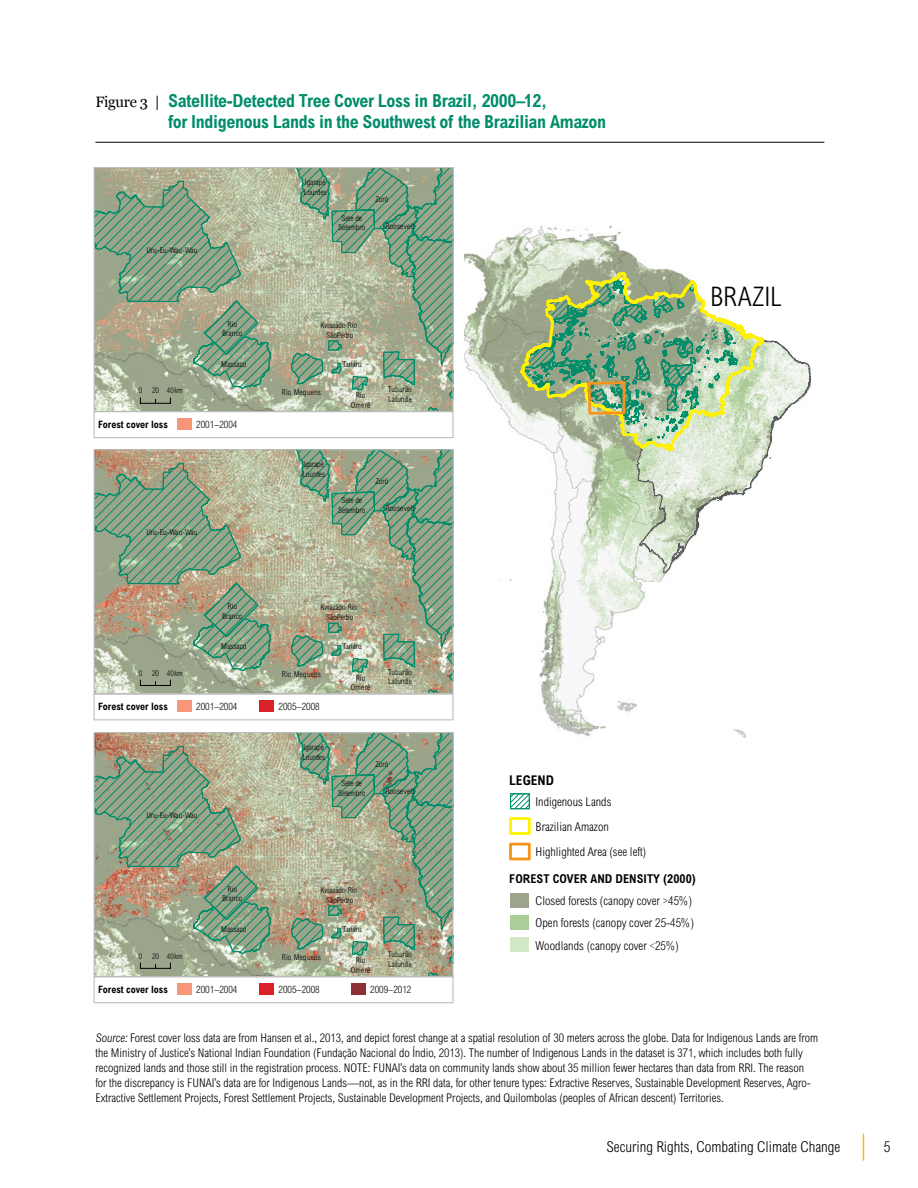
<style>
.page{position:relative;width:918px;height:1188px;background:#fff}
.page>*{position:absolute;margin:0;border:0;box-sizing:border-box;transform-origin:0 0}
.t1{font:300 condensed 27px "Arial MT Std";letter-spacing:-.005em;color:#000}
.t2{font:700 condensed 18px/21px "Arial MT Std";letter-spacing:-.02em;color:#008d6a}
.t3{font:300 condensed 15px "Arial MT Std";color:#000}
.t4{font:700 condensed 13.35px "Arial MT Std";color:#000}
.t5{font:300 condensed 12.3px/25.2px "Arial MT Std";color:#000}
.t6{font:700 condensed 12.3px "Arial MT Std";letter-spacing:.005em;color:#000}
.t7{font:300 condensed 12px/15px "Arial MT Std";color:#000}
.t8{font:300 condensed 10.2px "Arial MT Std";color:#000}
.t9{font:700 condensed 10.2px "Arial MT Std";color:#000}
.t10{font:300 condensed 8.1px/9.6px "Arial MT Std";color:#000;text-align:center}
.t11{font:300 condensed 8.1px/9.6px "Arial MT Std";letter-spacing:.03em;color:#000}
.t12{font:300 condensed 7.95px "Arial MT Std";color:#010101}
.s1{font-family:"Georgia";font-weight:400;font-stretch:normal;font-size:15px;color:#000}
</style>
<div class="page">
<svg style="left:863px;top:1134px;width:1px;height:27px"></svg>
<hr style="left:95px;top:142px;width:729px;height:1px;background:#000">
<img style="left:464px;top:225px;width:282px;height:513px">
<svg style="left:521px;top:367px;width:290px;height:206px"></svg>
<svg style="left:519px;top:267px;width:227px;height:186px"></svg>
<svg style="left:523px;top:272px;width:287px;height:288px"></svg>
<svg style="left:93px;top:167px;width:361px;height:272px;background:#a6b59c"></svg>
<div style="left:177px;top:419px;width:14px;height:11px;background:#f79679"></div>
<hr style="left:140px;top:403px;width:30px;height:1px;background:#010101">
<svg style="left:93px;top:449px;width:361px;height:272px;background:#a8b298"></svg>
<div style="left:177px;top:701px;width:14px;height:11px;background:#f79679"></div>
<div style="left:259px;top:701px;width:15px;height:11px;background:#db2128"></div>
<hr style="left:140px;top:685px;width:30px;height:1px;background:#010101">
<svg style="left:93px;top:732px;width:361px;height:272px;background:#a7b096"></svg>
<div style="left:177px;top:984px;width:14px;height:11px;background:#f79679"></div>
<div style="left:259px;top:984px;width:15px;height:11px;background:#db2128"></div>
<div style="left:351px;top:984px;width:14px;height:11px;background:#8e2f35"></div>
<hr style="left:140px;top:968px;width:30px;height:1px;background:#010101">
<svg style="left:512px;top:795px;width:16px;height:12px"></svg>
<div style="left:510px;top:793px;width:20px;height:16px;border:1px solid #008d6a"></div>
<div style="left:509px;top:817px;width:22px;height:18px;border:3px solid #fff200"></div>
<div style="left:509px;top:843px;width:22px;height:17px;border:3px solid #f7941e"></div>
<div style="left:511px;top:893px;width:18px;height:14px;background:#9ca58b"></div>
<div style="left:511px;top:915px;width:18px;height:15px;background:#abcd98"></div>
<div style="left:511px;top:937px;width:18px;height:15px;background:#d2e8c6"></div>
<h2 class="t2" style="left:168px;top:90px;width:440px;text-indent:-73px"><span class="s1">Figure 3 |</span> Satellite-Detected Tree Cover Loss in Brazil, 2000–12,<br>for Indigenous Lands in the Southwest of the Brazilian Amazon</h2>
<p class="t10" style="left:304px;top:176px;width:25px;line-height:10.5px;text-align:left">Igarapé<br>Lourdes</p>
<p class="t10" style="left:375px;top:195px;width:15px">Zoró</p>
<p class="t10" style="left:338px;top:213px;width:29px">Sete de<br>Setembro</p>
<p class="t11" style="left:385px;top:221px;width:30px">Roosevelt</p>
<p class="t10" style="left:146px;top:245px;width:53px">Uru-Eu-Wau-Wau</p>
<p class="t10" style="left:222px;top:319px;width:22px">Rio<br>Branco</p>
<p class="t10" style="left:321px;top:320px;width:38px">Kwazádo Rio<br>SãoPedro</p>
<p class="t10" style="left:221px;top:359px;width:27px">Massaco</p>
<p class="t10" style="left:343px;top:359px;width:21px">Tanaru</p>
<p class="t12" style="left:139px;top:386px;width:5px">0</p>
<p class="t12" style="left:167px;top:386px;width:17px">40km</p>
<p class="t12" style="left:152px;top:386px;width:9px">20</p>
<p class="t10" style="left:282px;top:387px;width:41px">Rio Mequens</p>
<p class="t10" style="left:351px;top:391px;width:21px">Rio<br>Omerê</p>
<p class="t11" style="left:388px;top:385px;width:25px">Tubarão<br>Latunde</p>
<p class="t9" style="left:98px;top:419px;width:71px">Forest cover loss</p>
<p class="t8" style="left:196px;top:419px;width:43px">2001–2004</p>
<p class="t10" style="left:302px;top:459px;width:25px;line-height:10.5px;text-align:left">Igarapé<br>Lourdes</p>
<p class="t10" style="left:375px;top:477px;width:15px">Zoró</p>
<p class="t10" style="left:338px;top:495px;width:29px">Sete de<br>Setembro</p>
<p class="t11" style="left:385px;top:503px;width:30px">Roosevelt</p>
<p class="t10" style="left:146px;top:527px;width:53px">Uru-Eu-Wau-Wau</p>
<p class="t10" style="left:222px;top:601px;width:22px">Rio<br>Branco</p>
<p class="t10" style="left:321px;top:603px;width:38px">Kwazádo Rio<br>SãoPedro</p>
<p class="t10" style="left:221px;top:641px;width:27px">Massaco</p>
<p class="t10" style="left:343px;top:642px;width:21px">Tanaru</p>
<p class="t12" style="left:139px;top:668px;width:5px">0</p>
<p class="t12" style="left:167px;top:668px;width:17px">40km</p>
<p class="t12" style="left:152px;top:668px;width:9px">20</p>
<p class="t10" style="left:282px;top:670px;width:41px">Rio Mequens</p>
<p class="t10" style="left:351px;top:673px;width:21px">Rio<br>Omerê</p>
<p class="t11" style="left:388px;top:667px;width:25px">Tubarão<br>Latunde</p>
<p class="t9" style="left:98px;top:701px;width:71px">Forest cover loss</p>
<p class="t8" style="left:196px;top:701px;width:43px">2001–2004</p>
<p class="t8" style="left:279px;top:701px;width:43px">2005–2008</p>
<p class="t10" style="left:146px;top:810px;width:53px">Uru-Eu-Wau-Wau</p>
<p class="t10" style="left:302px;top:742px;width:25px;line-height:10.5px;text-align:left">Igarapé<br>Lourdes</p>
<p class="t10" style="left:338px;top:778px;width:29px">Sete de<br>Setembro</p>
<p class="t10" style="left:375px;top:760px;width:15px">Zoró</p>
<p class="t11" style="left:385px;top:786px;width:30px">Roosevelt</p>
<p class="t10" style="left:222px;top:884px;width:22px">Rio<br>Branco</p>
<p class="t10" style="left:221px;top:924px;width:27px">Massaco</p>
<p class="t10" style="left:321px;top:885px;width:38px">Kwazádo Rio<br>SãoPedro</p>
<p class="t10" style="left:343px;top:924px;width:21px">Tanaru</p>
<p class="t12" style="left:139px;top:951px;width:5px">0</p>
<p class="t12" style="left:167px;top:951px;width:17px">40km</p>
<p class="t12" style="left:152px;top:951px;width:9px">20</p>
<p class="t10" style="left:282px;top:952px;width:41px">Rio Mequens</p>
<p class="t10" style="left:351px;top:956px;width:21px">Rio<br>Omerê</p>
<p class="t11" style="left:388px;top:950px;width:25px">Tubarão<br>Latunde</p>
<p class="t9" style="left:98px;top:984px;width:71px">Forest cover loss</p>
<p class="t8" style="left:196px;top:984px;width:43px">2001–2004</p>
<p class="t8" style="left:279px;top:984px;width:43px">2005–2008</p>
<p class="t8" style="left:370px;top:984px;width:43px">2009–2012</p>
<h1 class="t1" style="left:710px;top:281px;width:73px">BRAZIL</h1>
<p class="t4" style="left:509px;top:772px;width:46px">LEGEND</p>
<p class="t5" style="left:536px;top:789px;width:112px">Indigenous Lands<br>Brazilian Amazon<br>Highlighted Area (see left)</p>
<p class="t6" style="left:509px;top:872px;width:188px">FOREST COVER AND DENSITY (2000)</p>
<p class="t5" style="left:536px;top:889px;width:160px;line-height:22.4px">Closed forests (canopy cover &gt;45%)<br>Open forests (canopy cover 25-45%)<br>Woodlands (canopy cover &lt;25%)</p>
<p class="t7" style="left:95px;top:1031px;width:724px">Source: Forest cover loss data are from Hansen et al., 2013, and depict forest change at a spatial resolution of 30 meters across the globe. Data for Indigenous Lands are from the Ministry of Justice’s National Indian Foundation (Fundação Nacional do Índio, 2013). The number of Indigenous Lands in the dataset is 371, which includes both fully recognized lands and those still in the registration process. NOTE: FUNAI’s data on community lands show about 35 million fewer hectares than data from RRI. The reason<br>for the discrepancy is FUNAI’s data are for Indigenous Lands—not, as in the RRI data, for other tenure types: Extractive Reserves, Sustainable Development Reserves, Agro-Extractive Settlement Projects, Forest Settlement Projects, Sustainable Development Projects, and Quilombolas (peoples of African descent) Territories.</p>
<p class="t3" style="left:606px;top:1139px;width:235px">Securing Rights, Combating Climate Change</p>
<p class="t3" style="left:884px;top:1139px;width:8px">5</p>
</div>
